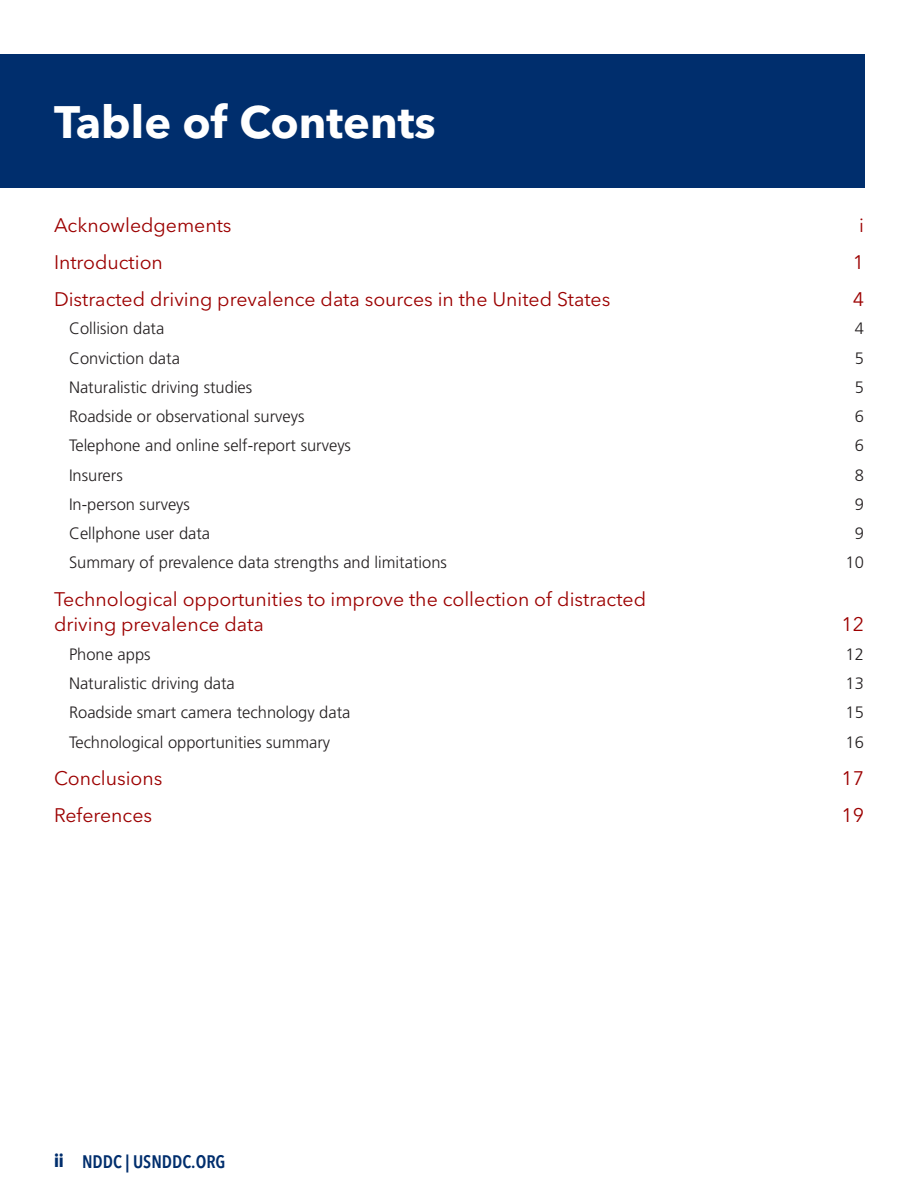
<style>
.page{position:relative;width:918px;height:1188px;background:#fff}
.page>*{position:absolute;margin:0;border:0;box-sizing:border-box;transform-origin:0 0}
.t1{font:700 45px "Avenir Next LT Pro";color:#fff}
.t2{font:19.5px/25.5px "Avenir Next LT Pro";color:#9c0000}
.t3{font:600 condensed 18px "Avenir Next LT Pro";color:#002e6d}
.t4{font:300 16.5px "Frutiger LT Std";color:#231f20}
.s1{font-weight:700}
</style>
<div class="page">
<div style="left:0;top:54px;width:864px;height:134px;background:#002e6d"></div>
<h1 class="t1" style="left:54px;top:103px;width:383px">Table of Contents</h1>
<p class="t2" style="left:54px;top:214px;width:179px">Acknowledgements</p>
<p class="t2" style="left:859px;top:214px;width:6px">i</p>
<p class="t2" style="left:54px;top:251px;width:110px">Introduction</p>
<p class="t2" style="left:853px;top:251px;width:13px">1</p>
<p class="t2" style="left:54px;top:288px;width:558px">Distracted driving prevalence data sources in the United States</p>
<p class="t2" style="left:853px;top:288px;width:13px">4</p>
<p class="t4" style="left:69px;top:322px;width:97px">Collision data</p>
<p class="t4" style="left:855px;top:322px;width:11px">4</p>
<p class="t4" style="left:69px;top:351px;width:112px">Conviction data</p>
<p class="t4" style="left:855px;top:351px;width:11px">5</p>
<p class="t4" style="left:69px;top:380px;width:185px">Naturalistic driving studies</p>
<p class="t4" style="left:855px;top:380px;width:11px">5</p>
<p class="t4" style="left:69px;top:409px;width:237px">Roadside or observational surveys</p>
<p class="t4" style="left:855px;top:409px;width:11px">6</p>
<p class="t4" style="left:69px;top:439px;width:284px">Telephone and online self-report surveys</p>
<p class="t4" style="left:855px;top:439px;width:11px">6</p>
<p class="t4" style="left:69px;top:468px;width:55px">Insurers</p>
<p class="t4" style="left:855px;top:468px;width:11px">8</p>
<p class="t4" style="left:69px;top:497px;width:123px">In-person surveys</p>
<p class="t4" style="left:855px;top:497px;width:11px">9</p>
<p class="t4" style="left:69px;top:526px;width:143px">Cellphone user data</p>
<p class="t4" style="left:855px;top:526px;width:11px">9</p>
<p class="t4" style="left:69px;top:556px;width:379px">Summary of prevalence data strengths and limitations</p>
<p class="t4" style="left:846px;top:556px;width:20px">10</p>
<p class="t2" style="left:54px;top:588px;width:594px">Technological opportunities to improve the collection of distracted driving prevalence data</p>
<p class="t2" style="left:841px;top:614px;width:24px">12</p>
<p class="t4" style="left:69px;top:647px;width:83px">Phone apps</p>
<p class="t4" style="left:846px;top:647px;width:20px">12</p>
<p class="t4" style="left:69px;top:677px;width:167px">Naturalistic driving data</p>
<p class="t4" style="left:846px;top:677px;width:20px">13</p>
<p class="t4" style="left:69px;top:706px;width:283px">Roadside smart camera technology data</p>
<p class="t4" style="left:846px;top:706px;width:20px">15</p>
<p class="t4" style="left:69px;top:735px;width:263px">Technological opportunities summary</p>
<p class="t4" style="left:846px;top:735px;width:20px">16</p>
<p class="t2" style="left:54px;top:767px;width:110px">Conclusions</p>
<p class="t2" style="left:841px;top:767px;width:24px">17</p>
<p class="t2" style="left:54px;top:804px;width:100px">References</p>
<p class="t2" style="left:841px;top:804px;width:24px">19</p>
<p class="t3" style="left:54px;top:1154px;width:173px"><span class="s1">ii</span> NDDC | USNDDC.ORG</p>
</div>
